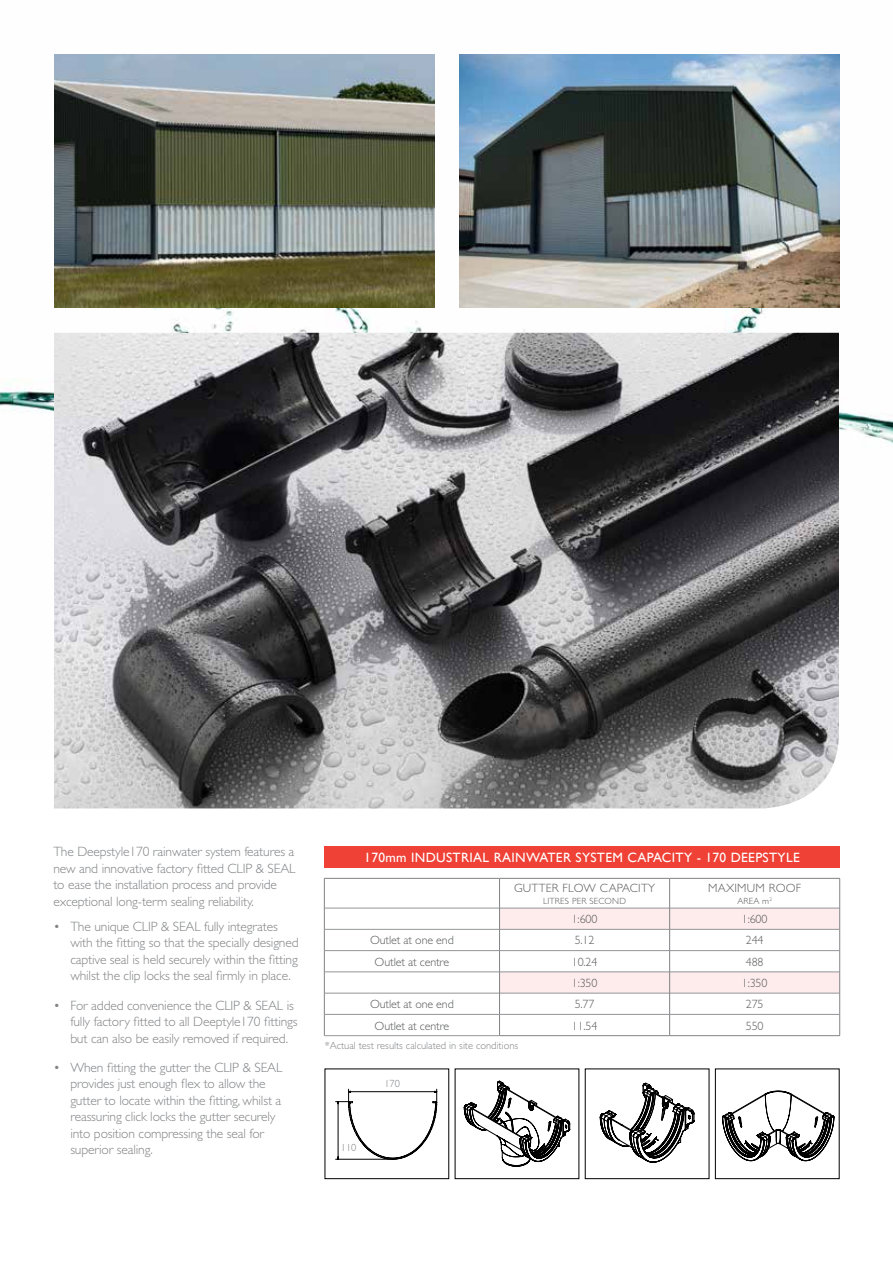
<style>
.page{position:relative;width:893px;height:1263px;background:#fff}
.page>*{position:absolute;margin:0;border:0;box-sizing:border-box;transform-origin:0 0}
.t1{font:300 13.5px/16.5px "Gill Sans";letter-spacing:-.01em;color:#808285}
.t2{font:13.5px "Gill Sans";letter-spacing:.025em;color:#fff}
.t3{font:300 12px "Gill Sans";letter-spacing:-.01em;color:#58595b}
.t4{font:300 12px "Gill Sans";letter-spacing:.02em;color:#58595b}
.t5{font:300 10.5px "Gill Sans";color:#808285}
.t6{font:300 10.35px "Gill Sans";color:#808285}
.t7{font:300 9px "Gill Sans";letter-spacing:.02em;color:#58595b}
</style>
<div class="page">
<img style="left:0;top:54px;width:893px;height:390px">
<img style="left:54px;top:54px;width:380px;height:253px">
<img style="left:459px;top:54px;width:380px;height:253px">
<img style="left:54px;top:333px;width:785px;height:475px">
<div style="left:324px;top:846px;width:516px;height:21px;background:#ef4135"></div>
<hr style="left:325px;top:908px;width:76px;height:1px;background:#939598">
<hr style="left:401px;top:908px;width:98px;height:1px;background:#939598">
<hr style="left:325px;top:971px;width:76px;height:1px;background:#939598">
<hr style="left:401px;top:971px;width:98px;height:1px;background:#939598">
<hr style="left:325px;top:929px;width:76px;height:1px;background:#939598">
<hr style="left:401px;top:929px;width:98px;height:1px;background:#939598">
<hr style="left:325px;top:950px;width:76px;height:1px;background:#939598">
<hr style="left:401px;top:950px;width:98px;height:1px;background:#939598">
<hr style="left:325px;top:993px;width:76px;height:1px;background:#939598">
<hr style="left:401px;top:993px;width:98px;height:1px;background:#939598">
<hr style="left:325px;top:1014px;width:76px;height:1px;background:#939598">
<hr style="left:401px;top:1014px;width:98px;height:1px;background:#939598">
<hr style="left:324px;top:1035px;width:77px;height:1px;background:#939598">
<hr style="left:401px;top:1035px;width:98px;height:1px;background:#939598">
<hr style="left:669px;top:878px;width:1px;height:30px;background:#808285">
<hr style="left:839px;top:878px;width:1px;height:30px;background:#808285">
<hr style="left:499px;top:1035px;width:171px;height:1px;background:#808285">
<hr style="left:670px;top:1035px;width:170px;height:1px;background:#808285">
<hr style="left:499px;top:878px;width:1px;height:30px;background:#808285">
<hr style="left:324px;top:878px;width:77px;height:1px;background:#808285">
<hr style="left:401px;top:878px;width:99px;height:1px;background:#808285">
<hr style="left:500px;top:878px;width:170px;height:1px;background:#808285">
<hr style="left:670px;top:878px;width:170px;height:1px;background:#808285">
<hr style="left:324px;top:878px;width:1px;height:30px;background:#808285">
<svg style="left:324px;top:908px;width:1px;height:127px"></svg>
<svg style="left:499px;top:908px;width:341px;height:127px"></svg>
<div style="left:715px;top:1069px;width:124px;height:110px;border:1px solid #000"></div>
<hr style="left:336px;top:1159px;width:57px;height:1px;background:#000">
<svg style="left:336px;top:1089px;width:101px;height:70px"></svg>
<svg style="left:464px;top:1081px;width:106px;height:86px"></svg>
<svg style="left:600px;top:1083px;width:94px;height:79px"></svg>
<svg style="left:722px;top:1090px;width:112px;height:71px"></svg>
<p class="t1" style="left:53px;top:844px;width:244px">The Deepstyle170 rainwater system features a new and innovative factory fitted CLIP &amp; SEAL to ease the installation process and provide exceptional long-term sealing reliability.</p>
<p class="t1" style="left:70px;top:918px;width:230px;text-indent:-17px">• The unique CLIP &amp; SEAL fully integrates with the fitting so that the specially designed captive seal is held securely within the fitting whilst the clip locks the seal firmly in place.</p>
<p class="t1" style="left:70px;top:997px;width:229px;text-indent:-17px">• For added convenience the CLIP &amp; SEAL is fully factory fitted to all Deeptyle170 fittings but can also be easily removed if required.</p>
<p class="t1" style="left:70px;top:1059px;width:213px;text-indent:-17px">• When fitting the gutter the CLIP &amp; SEAL provides just enough flex to allow the gutter to locate within the fitting, whilst a reassuring click locks the gutter securely into position compressing the seal for superior sealing.</p>
<p class="t2" style="left:364px;top:849px;width:437px">170mm INDUSTRIAL RAINWATER SYSTEM CAPACITY - 170 DEEPSTYLE</p>
<p class="t4" style="left:514px;top:881px;width:143px">GUTTER FLOW CAPACITY</p>
<p class="t7" style="left:543px;top:896px;width:84px">LITRES PER SECOND</p>
<p class="t4" style="left:708px;top:881px;width:94px">MAXIMUM ROOF</p>
<p class="t7" style="left:737px;top:896px;width:36px">AREA m<sup>2</sup></p>
<p class="t3" style="left:572px;top:912px;width:27px">1:600</p>
<p class="t3" style="left:742px;top:912px;width:27px">1:600</p>
<p class="t3" style="left:370px;top:934px;width:85px">Outlet at one end</p>
<p class="t3" style="left:575px;top:934px;width:21px">5.12</p>
<p class="t3" style="left:746px;top:934px;width:19px">244</p>
<p class="t3" style="left:375px;top:955px;width:76px">Outlet at centre</p>
<p class="t3" style="left:572px;top:955px;width:27px">10.24</p>
<p class="t3" style="left:746px;top:955px;width:19px">488</p>
<p class="t3" style="left:572px;top:976px;width:27px">1:350</p>
<p class="t3" style="left:742px;top:976px;width:27px">1:350</p>
<p class="t3" style="left:370px;top:997px;width:85px">Outlet at one end</p>
<p class="t3" style="left:575px;top:997px;width:21px">5.77</p>
<p class="t3" style="left:746px;top:997px;width:19px">275</p>
<p class="t3" style="left:375px;top:1019px;width:76px">Outlet at centre</p>
<p class="t3" style="left:572px;top:1019px;width:27px">11.54</p>
<p class="t3" style="left:746px;top:1019px;width:19px">550</p>
<p class="t5" style="left:325px;top:1039px;width:195px">*Actual test results calculated in site conditions</p>
<p class="t6" style="left:341px;top:1142px;width:17px">110</p>
<p class="t6" style="left:384px;top:1078px;width:17px">170</p>
</div>
